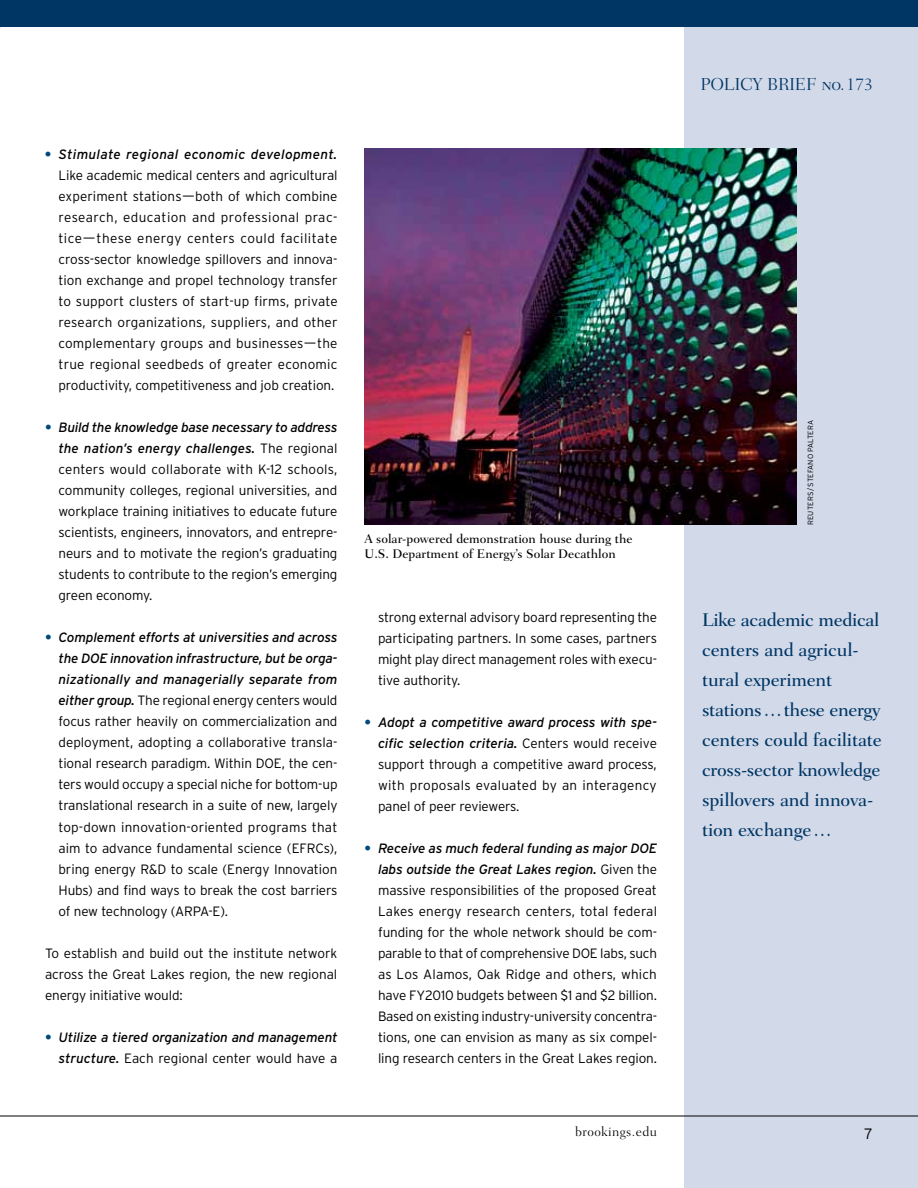
<style>
.page{position:relative;width:918px;height:1188px;background:#fff}
.page>*{position:absolute;margin:0;border:0;box-sizing:border-box;transform-origin:0 0}
.t1{font:500 18.75px/30px "Fairfield LT Std";letter-spacing:-.01em;color:#003664}
.t2{font:300 17.7px "Fairfield LT Std";letter-spacing:-.02em;color:#003664}
.t3{font:300 15px "Interstate";color:#000}
.t4{font:300 13.5px/21px "Interstate";letter-spacing:-.01em;color:#000;text-align:justify}
.t5{font:italic 13.5px/21px "Interstate";letter-spacing:-.01em;color:#000;text-align:right}
.t6{font:300 13.5px "Fairfield LT Std";letter-spacing:.03em;color:#000}
.t7{font:500 12.75px/15px "Fairfield LT Std";color:#000}
.t8{font:300 7.5px "Interstate";color:#000}
.s1{font-weight:700;color:#00497f}
.s2{font-weight:400;font-style:italic}
.s3{font-weight:700;font-style:normal;color:#00497f}
.s4{font-weight:300;font-style:normal}
</style>
<div class="page">
<div style="left:684px;top:0;width:234px;height:1188px;background:#d2d9e9"></div>
<div style="left:0;top:0;width:918px;height:27px;background:#003664"></div>
<img style="left:364px;top:148px;width:432px;height:377px">
<hr style="left:0;top:1116px;width:918px;height:1px;background:#000">
<p class="t4" style="left:58px;top:144px;width:281px;text-indent:-13px"><span class="s1">•</span> <span class="s2">Stimulate regional economic development.<br></span>Like academic medical centers and agricultural experiment stations—both of which combine research, education and professional prac&shy;tice—these energy centers could facilitate cross-sector knowledge spillovers and innova&shy;tion exchange and propel technology transfer to support clusters of start-up firms, private research organizations, suppliers, and other complementary groups and businesses—the true regional seedbeds of greater economic productivity, competitiveness and job creation.</p>
<p class="t4" style="left:59px;top:417px;width:281px;text-indent:-14px"><span class="s1">•</span> <span class="s2">Build the knowledge base necessary to address the nation’s energy challenges.</span> The regional centers would collaborate with K-12 schools, community colleges, regional universities, and workplace training initiatives to educate future scientists, engineers, innovators, and entrepre&shy;neurs and to motivate the region’s graduating students to contribute to the region’s emerging green economy.</p>
<p class="t4" style="left:59px;top:627px;width:281px;text-indent:-14px"><span class="s1">•</span> <span class="s2">Complement efforts at universities and across the DOE innovation infrastructure, but be orga&shy;nizationally and managerially separate from either group.</span> The regional energy centers would focus rather heavily on commercialization and deployment, adopting a collaborative transla&shy;tional research paradigm. Within DOE, the cen&shy;ters would occupy a special niche for bottom-up translational research in a suite of new, largely top-down innovation-oriented programs that aim to advance fundamental science (EFRCs), bring energy R&amp;D to scale (Energy Innovation Hubs) and find ways to break the cost barriers of new technology (ARPA-E).</p>
<p class="t4" style="left:45px;top:942px;width:294px">To establish and build out the institute network across the Great Lakes region, the new regional energy initiative would:</p>
<p class="t5" style="left:45px;top:1026px;width:294px"><span class="s3">•</span> Utilize a tiered organization and management structure. <span class="s4">Each regional center would have a</span></p>
<p class="t7" style="left:364px;top:532px;width:270px">A solar-powered demonstration house during the<br>U.S. Department of Energy’s Solar Decathlon</p>
<p class="t4" style="left:378px;top:606px;width:281px">strong external advisory board representing the participating partners. In some cases, partners might play direct management roles with execu&shy;tive authority.</p>
<p class="t4" style="left:378px;top:711px;width:281px;text-indent:-14px"><span class="s1">•</span> <span class="s2">Adopt a competitive award process with spe&shy;cific selection criteria.</span> Centers would receive support through a competitive award process, with proposals evaluated by an interagency panel of peer reviewers.</p>
<p class="t4" style="left:378px;top:837px;width:281px;text-indent:-14px"><span class="s1">•</span> <span class="s2">Receive as much federal funding as major DOE labs outside the Great Lakes region.</span> Given the massive responsibilities of the proposed Great Lakes energy research centers, total federal funding for the whole network should be com&shy;parable to that of comprehensive DOE labs, such as Los Alamos, Oak Ridge and others, which have FY2010 budgets between $1 and $2 billion.<br>Based on existing industry-university concentra&shy;tions, one can envision as many as six compel&shy;ling research centers in the Great Lakes region.</p>
<p class="t6" style="left:575px;top:1124px;width:83px">brookings.edu</p>
<h2 class="t2" style="left:700px;top:74px;width:22px">Policy</h2>
<h2 class="t2" style="left:767px;top:74px;width:21px">Brief</h2>
<h2 class="t2" style="left:821px;top:74px;width:53px">no.173</h2>
<p class="t8" style="left:806px;top:525px;width:105px;rotate:-90deg">Reuters / stefano Paltera</p>
<h1 class="t1" style="left:702px;top:605px;width:181px">Like academic medical centers and agricul&shy;tural experiment stations…these energy centers could facilitate cross-sector knowledge spillovers and innova&shy;tion exchange…</h1>
<p class="t3" style="left:865px;top:1125px;width:10px">7</p>
</div>
